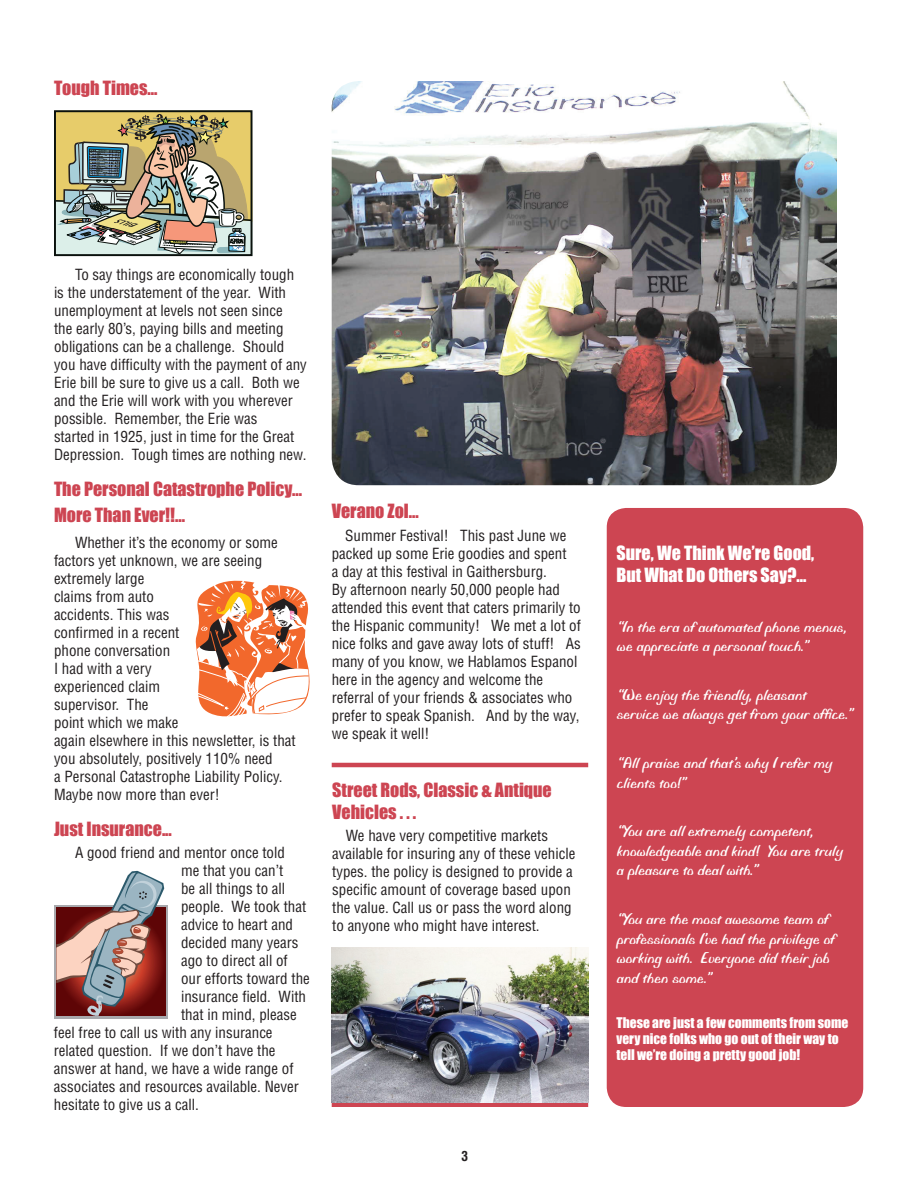
<style>
.page{position:relative;width:918px;height:1188px;background:#fff}
.page>*{position:absolute;margin:0;border:0;box-sizing:border-box;transform-origin:0 0}
.t1{font:18px/26px "Impact";color:#cd4552}
.t2{font:18px/21.6px "Impact";color:#fff}
.t3{font:16.5px/19.8px "Biffo MT Std";color:#fff}
.t4{font:condensed 15px/18px "Helvetica LT Std";color:#231f20}
.t5{font:13.5px/16.2px "Impact";color:#fff}
.t6{font:700 condensed 13.5px "Helvetica LT Std";color:#231f20}
</style>
<div class="page">
<div style="left:607px;top:508px;width:256px;height:599px;background:#cd4552;border-radius:19px"></div>
<hr style="left:332px;top:763px;width:256px;height:4px;background:#cd4552">
<div style="left:332px;top:1102px;width:256px;height:5px;background:#cd4552"></div>
<img style="left:332px;top:81px;width:505px;height:404px">
<img style="left:55px;top:111px;width:198px;height:145px">
<svg style="left:195px;top:580px;width:115px;height:137px"></svg>
<svg style="left:54px;top:905px;width:113px;height:113px"></svg>
<svg style="left:56px;top:871px;width:108px;height:145px"></svg>
<img style="left:332px;top:947px;width:256px;height:156px">
<p class="t1" style="left:54px;top:75px;width:105px">Tough Times...</p>
<p class="t4" style="left:54px;top:265px;width:254px;text-indent:21px">To say things are economically tough is the understatement of the year. With unemployment at levels not seen since<br>the early 80’s, paying bills and meeting obligations can be a challenge. Should you have difficulty with the payment of any Erie bill be sure to give us a call. Both we and the Erie will work with you wherever possible. Remember, the Erie was<br>started in 1925, just in time for the Great Depression. Tough times are nothing new.</p>
<p class="t1" style="left:54px;top:476px;width:250px">The Personal Catastrophe Policy...<br>More Than Ever!!...</p>
<p class="t4" style="left:54px;top:533px;width:243px;text-indent:21px">Whether it’s the economy or some factors yet unknown, we are seeing extremely large<br>claims from auto<br>accidents. This was<br>confirmed in a recent<br>phone conversation<br>I had with a very<br>experienced claim<br>supervisor. The<br>point which we make<br>again elsewhere in this newsletter, is that you absolutely, positively 110% need<br>a Personal Catastrophe Liability Policy.<br>Maybe now more than ever!</p>
<p class="t1" style="left:54px;top:816px;width:119px">Just Insurance...</p>
<p class="t4" style="left:75px;top:844px;width:211px">A good friend and mentor once told</p>
<p class="t4" style="left:181px;top:862px;width:104px">me that you can’t</p>
<p class="t4" style="left:181px;top:880px;width:106px">be all things to all</p>
<p class="t4" style="left:181px;top:898px;width:127px">people. We took that</p>
<p class="t4" style="left:181px;top:916px;width:114px">advice to heart and</p>
<p class="t4" style="left:181px;top:934px;width:119px">decided many years</p>
<p class="t4" style="left:181px;top:952px;width:108px">ago to direct all of</p>
<p class="t4" style="left:181px;top:970px;width:130px">our efforts toward the</p>
<p class="t4" style="left:181px;top:988px;width:126px">insurance field. With</p>
<p class="t4" style="left:181px;top:1006px;width:117px">that in mind, please</p>
<p class="t4" style="left:54px;top:1024px;width:220px">feel free to call us with any insurance</p>
<p class="t4" style="left:54px;top:1042px;width:223px">related question. If we don’t have the</p>
<p class="t4" style="left:54px;top:1060px;width:241px">answer at hand, we have a wide range of</p>
<p class="t4" style="left:54px;top:1078px;width:246px">associates and resources available. Never</p>
<p class="t4" style="left:54px;top:1096px;width:146px">hesitate to give us a call.</p>
<p class="t1" style="left:332px;top:498px;width:89px">Verano Zol...</p>
<p class="t4" style="left:332px;top:526px;width:251px;text-indent:14px">Summer Festival! This past June we packed up some Erie goodies and spent<br>a day at this festival in Gaithersburg.<br>By afternoon nearly 50,000 people had attended this event that caters primarily to the Hispanic community! We met a lot of nice folks and gave away lots of stuff! As many of you know, we Hablamos Espanol here in the agency and welcome the referral of your friends &amp; associates who prefer to speak Spanish. And by the way, we speak it well!</p>
<p class="t1" style="left:332px;top:779px;width:221px;line-height:21.6px">Street Rods, Classic &amp; Antique<br>Vehicles . . .</p>
<p class="t4" style="left:332px;top:827px;width:245px;text-indent:14px">We have very competitive markets available for insuring any of these vehicle types. the policy is designed to provide a specific amount of coverage based upon the value. Call us or pass the word along to anyone who might have interest.</p>
<p class="t6" style="left:461px;top:1147px;width:8px">3</p>
<p class="t2" style="left:616px;top:542px;width:199px">Sure, We Think We’re Good,<br>But What Do Others Say?...</p>
<p class="t3" style="left:616px;top:617px;width:232px">“In the era of automated phone menus, we appreciate a personal touch.”</p>
<p class="t3" style="left:616px;top:685px;width:238px">“We enjoy the friendly, pleasant service we always get from your office.”</p>
<p class="t3" style="left:616px;top:753px;width:217px">“All praise and that’s why I refer my clients too!”</p>
<p class="t3" style="left:616px;top:821px;width:228px">“You are all extremely competent, knowledgeable and kind! You are truly a pleasure to deal with.”</p>
<p class="t3" style="left:616px;top:909px;width:219px">“You are the most awesome team of professionals I’ve had the privilege of working with. Everyone did their job and then some.”</p>
<p class="t5" style="left:616px;top:1014px;width:233px">These are just a few comments from some very nice folks who go out of their way to tell we’re doing a pretty good job!</p>
</div>
